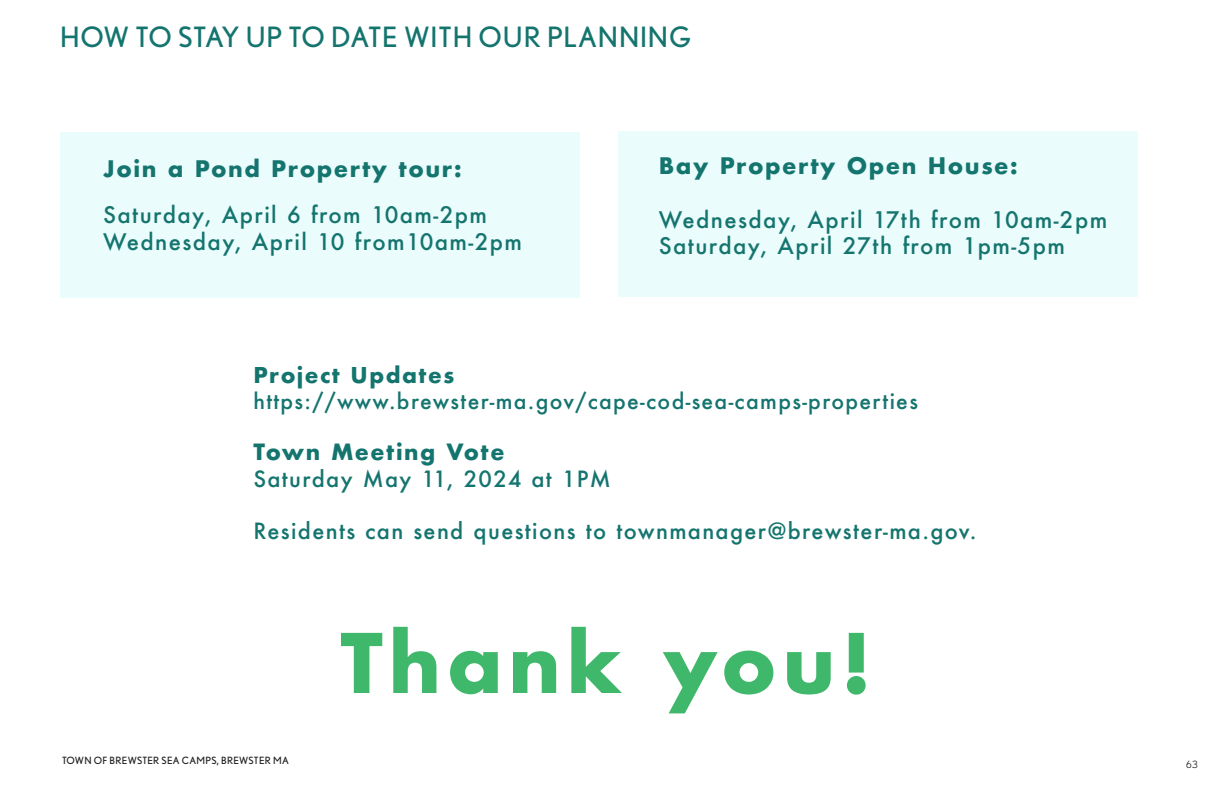
<style>
.page{position:relative;width:1224px;height:792px;background:#fff}
.page>*{position:absolute;margin:0;border:0;box-sizing:border-box;transform-origin:0 0}
.Body_Caption{font:700 79.8px "Futura";letter-spacing:.07em;color:#40b86b}
.Body_Caption-2{font:28px "Nobel";letter-spacing:.03em;color:#14746e}
.Body_Caption-3{font:500 22.2px "Futura";letter-spacing:.06em;color:#14746e}
.Body_Caption-4{font:700 22.2px "Futura";letter-spacing:.07em;color:#14746e}
.Body_Caption-5{font:500 21.8px "Futura";letter-spacing:.06em;color:#14746e}
.Body_Caption-6{font:700 21.8px "Futura";letter-spacing:.07em;color:#14746e}
.Body_Caption-7{font:500 21.2px "Futura";letter-spacing:.06em;color:#14746e}
.Body_Caption-8{font:700 21.2px "Futura";letter-spacing:.07em;color:#14746e}
.t1{font:10px "Nobel";letter-spacing:.03em;color:#231f20}
.t2{font:10px "Nobel";color:#231f20}
</style>
<div class="page">
<div style="left:60px;top:132px;width:520px;height:166px;background:#ebfcfc"></div>
<div style="left:618px;top:131px;width:520px;height:166px;background:#ebfcfc"></div>
<p class="Body_Caption-2" style="left:60px;top:21px;width:633px">HOW TO STAY UP TO DATE WITH OUR PLANNING</p>
<p class="Body_Caption-4" style="left:103px;top:152px;width:360px">Join a Pond Property tour:</p>
<p class="Body_Caption-4" style="left:659px;top:150px;width:360px">Bay Property Open House:</p>
<p class="Body_Caption-3" style="left:659px;top:204px;width:450px">Wednesday, April 17th from 10am-2pm</p>
<p class="Body_Caption-3" style="left:659px;top:231px;width:408px">Saturday, April 27th from 1pm-5pm</p>
<p class="Body_Caption-3" style="left:103px;top:200px;width:385px">Saturday, April 6 from 10am-2pm</p>
<p class="Body_Caption-3" style="left:103px;top:226px;width:420px">Wednesday, April 10 from10am-2pm</p>
<p class="Body_Caption-8" style="left:253px;top:360px;width:202px">Project Updates</p>
<p class="Body_Caption-7" style="left:253px;top:386px;width:666px">https://www.brewster-ma.gov/cape-cod-sea-camps-properties</p>
<p class="Body_Caption-6" style="left:253px;top:437px;width:253px">Town Meeting Vote</p>
<p class="Body_Caption-5" style="left:253px;top:464px;width:359px">Saturday May 11, 2024 at 1PM</p>
<p class="Body_Caption-5" style="left:253px;top:516px;width:725px">Residents can send questions to townmanager@brewster-ma.gov.</p>
<p class="Body_Caption" style="left:340px;top:605px;width:533px">Thank you!</p>
<p class="t1" style="left:62px;top:755px;width:228px">TOWN OF BREWSTER SEA CAMPS, BREWSTER MA</p>
<p class="t2" style="left:1186px;top:759px;width:13px">63</p>
</div>
